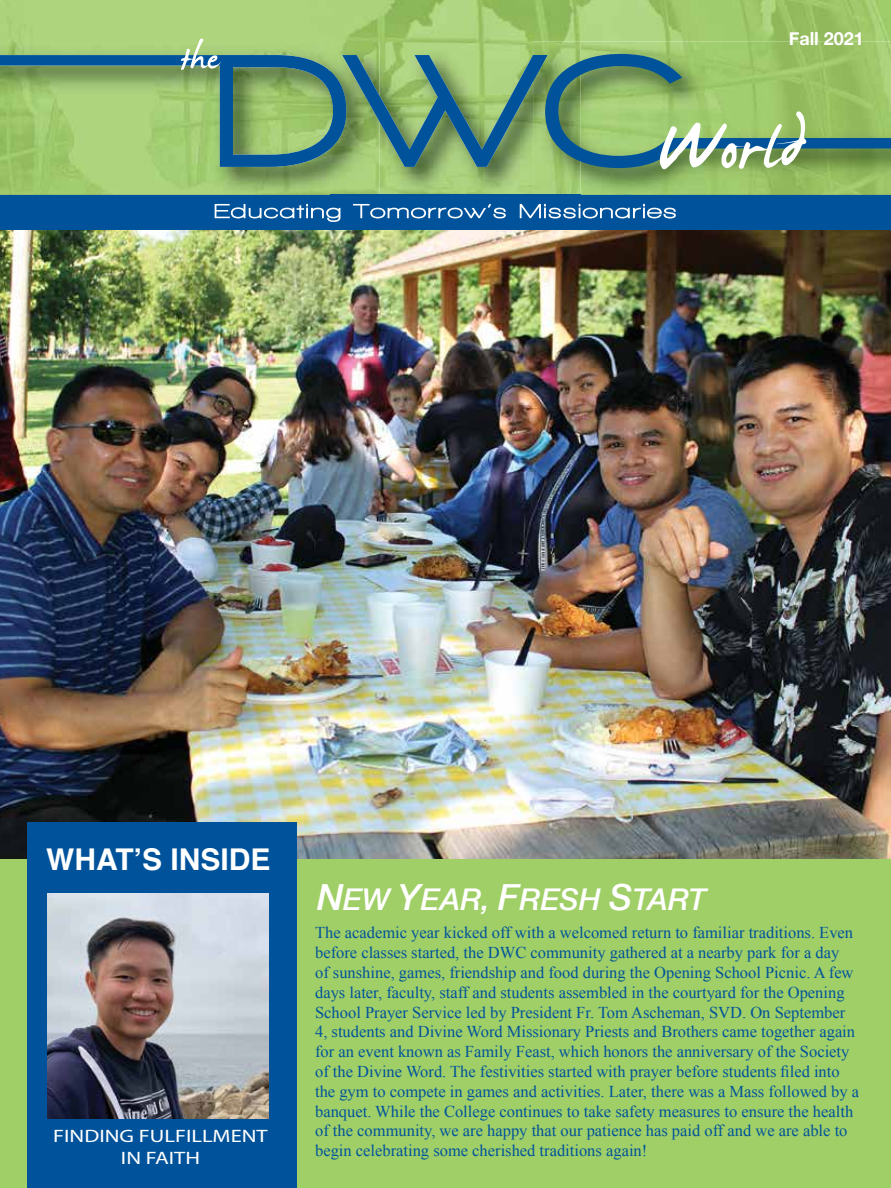
<style>
.page{position:relative;width:891px;height:1188px;background:#fff}
.page>*{position:absolute;margin:0;border:0;box-sizing:border-box;transform-origin:0 0}
.t1{font:italic 500 30px "Helvetica Neue";color:#fff}
.t2{font:700 30px "Helvetica";color:#fff}
.t3{font:18px/21.6px "Myriad Pro";color:#fff;text-align:center;scale:1.25 1}
.t4{font:700 18px "Helvetica Neue";color:#fff}
.t5{font:16.5px/19.8px "Times New Roman";color:#00539b}
.s1{font-size:36px}
</style>
<div class="page">
<img style="left:0;top:230px;width:891px;height:630px">
<img style="left:0;top:0;width:891px;height:195px">
<div style="left:0;top:195px;width:891px;height:35px;background:#00539b"></div>
<svg style="left:215px;top:204px;width:125px;height:18px"></svg>
<svg style="left:353px;top:204px;width:153px;height:14px"></svg>
<svg style="left:520px;top:204px;width:156px;height:14px"></svg>
<img style="left:330px;top:169px;width:49px;height:26px">
<img style="left:533px;top:169px;width:48px;height:26px">
<svg style="left:0;top:39px;width:891px;height:130px"></svg>
<div style="left:0;top:860px;width:891px;height:328px;background:#a0cf67"></div>
<div style="left:27px;top:823px;width:270px;height:365px;background:#00539b"></div>
<img style="left:48px;top:894px;width:221px;height:224px">
<p class="t4" style="left:789px;top:24px;width:77px">Fall 2021</p>
<h1 class="t2" style="left:46px;top:835px;width:226px">WHAT’S INSIDE</h1>
<p class="t3" style="left:53px;top:1125px;width:173px">FINDING FULFILLMENT<br>IN FAITH</p>
<h1 class="t1" style="left:317px;top:874px;width:391px"><span class="s1">N</span>EW <span class="s1">Y</span>EAR, <span class="s1">F</span>RESH <span class="s1">S</span>TART</h1>
<p class="t5" style="left:315px;top:923px;width:546px">The academic year kicked off with a welcomed return to familiar traditions. Even before classes started, the DWC community gathered at a nearby park for a day<br>of sunshine, games, friendship and food during the Opening School Picnic. A few days later, faculty, staff and students assembled in the courtyard for the Opening School Prayer Service led by President Fr. Tom Ascheman, SVD. On September 4, students and Divine Word Missionary Priests and Brothers came together again for an event known as Family Feast, which honors the anniversary of the Society of the Divine Word. The festivities started with prayer before students filed into the gym to compete in games and activities. Later, there was a Mass followed by a banquet. While the College continues to take safety measures to ensure the health of the community, we are happy that our patience has paid off and we are able to begin celebrating some cherished traditions again!</p>
</div>
